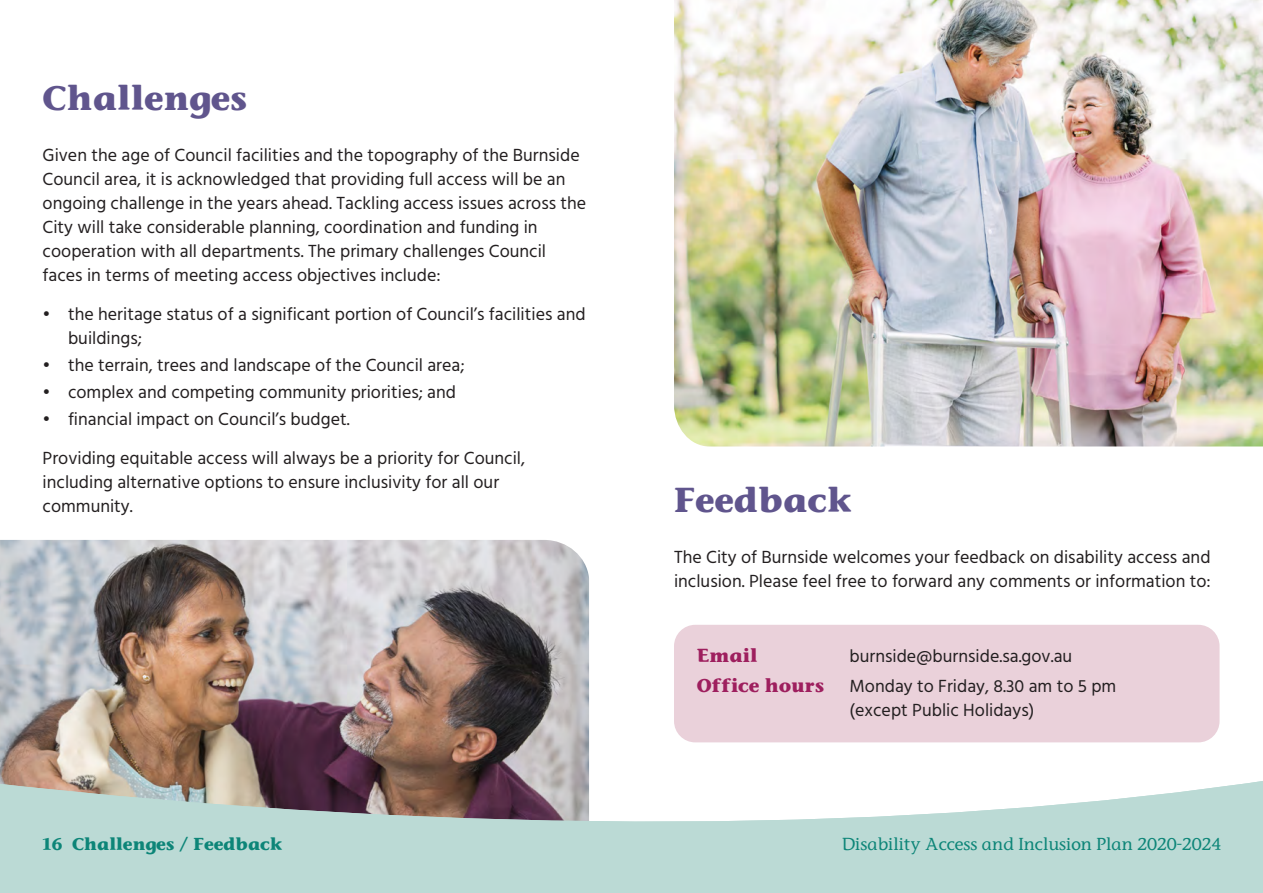
<style>
.page{position:relative;width:1263px;height:893px;background:#fff}
.page>*{position:absolute;margin:0;border:0;box-sizing:border-box;transform-origin:0 0}
.t1{font:700 33px "Stone Inf";color:#60558d}
.t2{font:18px/24px "Hind";color:#231f20}
.t3{font:700 18px "Stone Inf";color:#9e1f5e}
.t4{font:500 16.5px "Stone Inf";color:#0d8578}
.t5{font:700 16.5px "Stone Inf";color:#0d8578}
</style>
<div class="page">
<img style="left:674px;top:0;width:589px;height:446px">
<img style="left:0;top:540px;width:589px;height:238px">
<svg style="left:0;top:778px;width:1263px;height:115px;background:#bed2ce"></svg>
<div style="left:674px;top:625px;width:545px;height:117px;background:#ead1da;border-radius:21px"></div>
<h1 class="t1" style="left:43px;top:77px;width:206px">Challenges</h1>
<p class="t2" style="left:43px;top:144px;width:545px">Given the age of Council facilities and the topography of the Burnside Council area, it is acknowledged that providing full access will be an ongoing challenge in the years ahead. Tackling access issues across the City will take considerable planning, coordination and funding in cooperation with all departments. The primary challenges Council faces in terms of meeting access objectives include:</p>
<p class="t2" style="left:68px;top:303px;width:519px;text-indent:-25px">• the heritage status of a significant portion of Council’s facilities and buildings;</p>
<p class="t2" style="left:43px;top:354px;width:423px">• the terrain, trees and landscape of the Council area;</p>
<p class="t2" style="left:43px;top:381px;width:415px">• complex and competing community priorities; and</p>
<p class="t2" style="left:43px;top:401px;width:484px;line-height:39px">• financial impact on Council’s budget.<br>Providing equitable access will always be a priority for Council,</p>
<p class="t2" style="left:43px;top:471px;width:458px">including alternative options to ensure inclusivity for all our community.</p>
<p class="t5" style="left:43px;top:833px;width:241px">16 Challenges / Feedback</p>
<h1 class="t1" style="left:674px;top:479px;width:179px">Feedback</h1>
<p class="t2" style="left:674px;top:546px;width:538px">The City of Burnside welcomes your feedback on disability access and inclusion. Please feel free to forward any comments or information to:</p>
<p class="t3" style="left:697px;top:644px;width:62px">Email</p>
<p class="t2" style="left:849px;top:645px;width:224px">burnside@burnside.sa.gov.au</p>
<p class="t3" style="left:697px;top:674px;width:129px">Office hours</p>
<p class="t2" style="left:849px;top:675px;width:268px">Monday to Friday, 8.30 am to 5 pm (except Public Holidays)</p>
<p class="t4" style="left:842px;top:833px;width:381px">Disability Access and Inclusion Plan 2020-2024</p>
</div>
